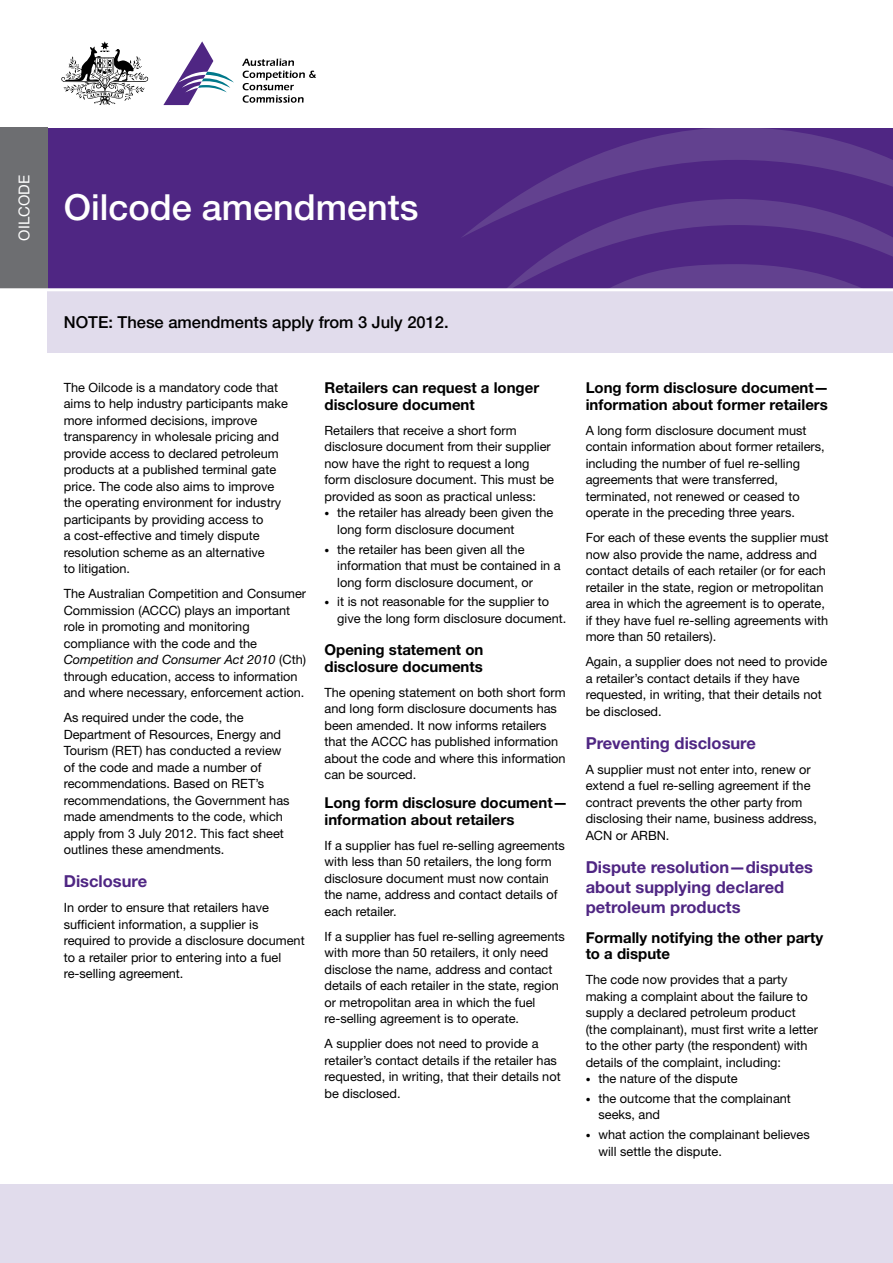
<style>
.page{position:relative;width:893px;height:1263px;background:#fff}
.page>*{position:absolute;margin:0;border:0;box-sizing:border-box;transform-origin:0 0}
._02_title{font:500 36px "Helvetica Neue LT Std";color:#fff}
._02_heading_2{font:700 16.5px/20.2px "Helvetica Neue LT Std";color:#4f2683}
._01_intro_para{font:500 16.5px "Helvetica Neue LT Std";color:#000}
._02_heading_3{font:700 15px/16.5px "Helvetica Neue LT Std";color:#000}
._03_side_head{font:15px "Helvetica Neue LT Std";color:#fff}
._01_body_text{font:12.75px/16.5px "Helvetica Neue LT Std";color:#000}
._01_body_text_KEEP{font:12.75px/16.5px "Helvetica Neue LT Std";color:#000}
.s1{font-style:italic}
.s2{font-size:9.75px}
</style>
<div class="page">
<div style="left:47px;top:128px;width:846px;height:161px;background:#4f2683"></div>
<svg style="left:462px;top:128px;width:431px;height:109px"></svg>
<svg style="left:498px;top:199px;width:395px;height:89px"></svg>
<svg style="left:242px;top:59px;width:74px;height:44px"></svg>
<svg style="left:163px;top:41px;width:71px;height:64px"></svg>
<svg style="left:61px;top:41px;width:87px;height:64px"></svg>
<div style="left:0;top:128px;width:47px;height:161px;background:#6d6e71"></div>
<div style="left:47px;top:289px;width:846px;height:64px;background:#e1dcec"></div>
<hr style="left:0;top:288px;width:893px;height:3px;background:#fff">
<div style="left:0;top:1184px;width:893px;height:79px;background:#e1dcec"></div>
<p class="_03_side_head" style="left:15px;top:241px;width:67px;rotate:-90deg">OILCODE</p>
<p class="_02_title" style="left:64px;top:186px;width:356px">Oilcode amendments</p>
<p class="_01_intro_para" style="left:64px;top:312px;width:386px">NOTE: These amendments apply from 3 July 2012.</p>
<p class="_01_body_text_KEEP" style="left:64px;top:379px;width:226px">The Oilcode is a mandatory code that aims to help industry participants make more informed decisions, improve transparency in wholesale pricing and provide access to declared petroleum products at a published terminal gate price. The code also aims to improve the operating environment for industry participants by providing access to<br>a cost‑effective and timely dispute resolution scheme as an alternative<br>to litigation.</p>
<p class="_01_body_text" style="left:64px;top:585px;width:244px">The Australian Competition and Consumer Commission (ACCC) plays an important role in promoting and monitoring compliance with the code and the <span class="s1">Competition and Consumer Act 2010</span> (Cth) through education, access to information and where necessary, enforcement action.</p>
<p class="_01_body_text" style="left:64px;top:709px;width:227px">As required under the code, the Department of Resources, Energy and Tourism (RET) has conducted a review of the code and made a number of recommendations. Based on RET’s recommendations, the Government has made amendments to the code, which apply from 3 July 2012. This fact sheet outlines these amendments.</p>
<p class="_02_heading_2" style="left:64px;top:871px;width:85px">Disclosure</p>
<p class="_01_body_text" style="left:64px;top:899px;width:242px">In order to ensure that retailers have sufficient information, a supplier is required to provide a disclosure document to a retailer prior to entering into a fuel re-selling agreement.</p>
<p class="_02_heading_3" style="left:325px;top:379px;width:216px">Retailers can request a longer disclosure document</p>
<p class="_01_body_text_KEEP" style="left:325px;top:422px;width:231px">Retailers that receive a short form disclosure document from their supplier now have the right to request a long form disclosure document. This must be provided as soon as practical unless:</p>
<p class="_01_body_text_KEEP" style="left:337px;top:504px;width:218px;text-indent:-13px"><span class="s2">•</span> the retailer has already been given the long form disclosure document</p>
<p class="_01_body_text_KEEP" style="left:337px;top:540px;width:225px;text-indent:-13px"><span class="s2">•</span> the retailer has been given all the information that must be contained in a long form disclosure document, or</p>
<p class="_01_body_text_KEEP" style="left:337px;top:593px;width:231px;text-indent:-13px"><span class="s2">•</span> it is not reasonable for the supplier to give the long form disclosure document.</p>
<p class="_02_heading_3" style="left:325px;top:641px;width:160px">Opening statement on disclosure documents</p>
<p class="_01_body_text" style="left:325px;top:684px;width:243px">The opening statement on both short form and long form disclosure documents has been amended. It now informs retailers that the ACCC has published information about the code and where this information can be sourced.</p>
<p class="_02_heading_3" style="left:325px;top:794px;width:245px">Long form disclosure document— information about retailers</p>
<p class="_01_body_text" style="left:325px;top:837px;width:242px">If a supplier has fuel re-selling agreements with less than 50 retailers, the long form disclosure document must now contain the name, address and contact details of each retailer.</p>
<p class="_01_body_text" style="left:325px;top:928px;width:242px">If a supplier has fuel re-selling agreements with more than 50 retailers, it only need disclose the name, address and contact details of each retailer in the state, region or metropolitan area in which the fuel re‑selling agreement is to operate.</p>
<p class="_01_body_text" style="left:325px;top:1035px;width:238px">A supplier does not need to provide a retailer’s contact details if the retailer has requested, in writing, that their details not be disclosed.</p>
<p class="_02_heading_3" style="left:586px;top:379px;width:245px">Long form disclosure document— information about former retailers</p>
<p class="_01_body_text" style="left:586px;top:422px;width:240px">A long form disclosure document must contain information about former retailers, including the number of fuel re-selling agreements that were transferred, terminated, not renewed or ceased to operate in the preceding three years.</p>
<p class="_01_body_text" style="left:586px;top:529px;width:244px">For each of these events the supplier must now also provide the name, address and contact details of each retailer (or for each retailer in the state, region or metropolitan area in which the agreement is to operate, if they have fuel re-selling agreements with more than 50 retailers).</p>
<p class="_01_body_text" style="left:586px;top:653px;width:243px">Again, a supplier does not need to provide a retailer’s contact details if they have requested, in writing, that their details not be disclosed.</p>
<p class="_02_heading_2" style="left:586px;top:732px;width:172px">Preventing disclosure</p>
<p class="_01_body_text" style="left:586px;top:761px;width:233px">A supplier must not enter into, renew or extend a fuel re-selling agreement if the contract prevents the other party from disclosing their name, business address, ACN or ARBN.</p>
<p class="_02_heading_2" style="left:586px;top:856px;width:229px">Dispute resolution—disputes about supplying declared petroleum products</p>
<p class="_02_heading_3" style="left:586px;top:929px;width:239px">Formally notifying the other party to a dispute</p>
<p class="_01_body_text" style="left:586px;top:971px;width:234px">The code now provides that a party making a complaint about the failure to supply a declared petroleum product (the complainant), must first write a letter to the other party (the respondent) with details of the complaint, including:</p>
<p class="_01_body_text_KEEP" style="left:586px;top:1070px;width:154px"><span class="s2">•</span> the nature of the dispute</p>
<p class="_01_body_text_KEEP" style="left:598px;top:1090px;width:194px;text-indent:-13px"><span class="s2">•</span> the outcome that the complainant seeks, and</p>
<p class="_01_body_text_KEEP" style="left:598px;top:1126px;width:213px;text-indent:-13px"><span class="s2">•</span> what action the complainant believes will settle the dispute.</p>
</div>
